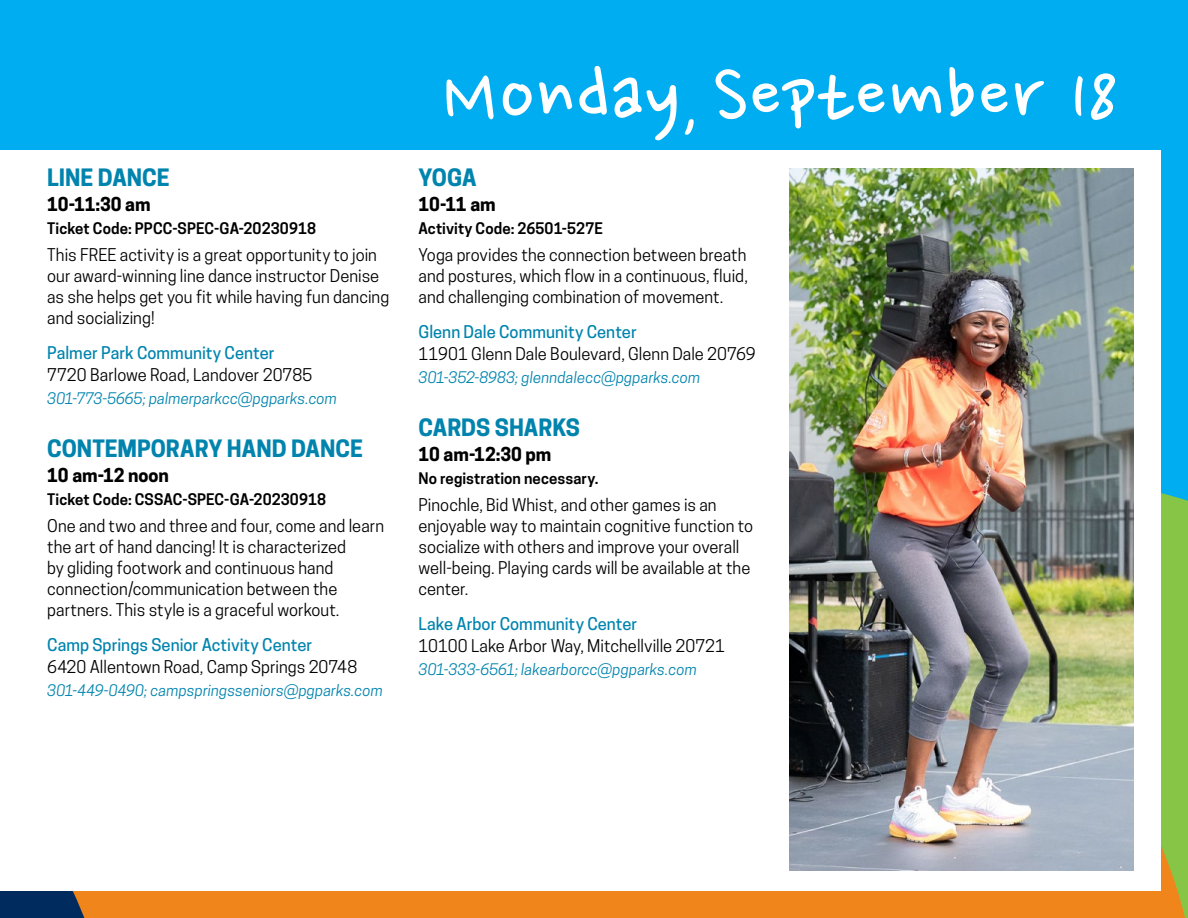
<style>
.page{position:relative;width:1188px;height:918px;background:#fff}
.page>*{position:absolute;margin:0;border:0;box-sizing:border-box;transform-origin:0 0}
.t1{font:90px "Nanum Pen";letter-spacing:.015em;color:#fff}
.t2{font:700 22.5px "Cooper Hewitt";color:#0084ae}
.t3{font:700 18px "Cooper Hewitt";letter-spacing:-.005em;color:#000}
.t4{font:16.5px/21px "Cooper Hewitt";color:#000}
.t5{font:500 16.5px "Cooper Hewitt";letter-spacing:.005em;color:#0084ae}
.t6{font:italic 15px "Cooper Hewitt";letter-spacing:.01em;color:#0084ae}
.t7{font:600 15px "Cooper Hewitt";letter-spacing:.005em;color:#000}
</style>
<div class="page">
<div style="left:1px;top:0;width:1187px;height:697px;background:#00adf1"></div>
<hr style="left:0;top:0;width:1px;height:697px;background:#00adf1">
<svg style="left:95px;top:526px;width:1093px;height:392px;background:#d69425"></svg>
<svg style="left:0;top:891px;width:95px;height:27px;background:#293a52"></svg>
<div style="left:0;top:150px;width:1161px;height:741px;background:#fff"></div>
<img style="left:790px;top:169px;width:344px;height:702px">
<h2 class="t2" style="left:47px;top:164px;width:124px">LINE DANCE</h2>
<p class="t3" style="left:47px;top:194px;width:105px">10-11:30 am</p>
<p class="t7" style="left:47px;top:219px;width:270px">Ticket Code: PPCC-SPEC-GA-20230918</p>
<p class="t4" style="left:47px;top:245px;width:344px">This FREE activity is a great opportunity to join our award-winning line dance instructor Denise as she helps get you fit while having fun dancing and socializing!</p>
<p class="t5" style="left:47px;top:343px;width:229px">Palmer Park Community Center</p>
<p class="t4" style="left:47px;top:365px;width:267px">7720 Barlowe Road, Landover 20785</p>
<p class="t6" style="left:47px;top:389px;width:291px">301-773-5665; palmerparkcc@pgparks.com</p>
<h2 class="t2" style="left:47px;top:435px;width:317px">CONTEMPORARY HAND DANCE</h2>
<p class="t3" style="left:47px;top:465px;width:123px">10 am-12 noon</p>
<p class="t7" style="left:47px;top:490px;width:280px">Ticket Code: CSSAC-SPEC-GA-20230918</p>
<p class="t4" style="left:47px;top:516px;width:338px">One and two and three and four, come and learn the art of hand dancing! It is characterized<br>by gliding footwork and continuous hand connection/communication between the partners. This style is a graceful workout.</p>
<p class="t5" style="left:47px;top:635px;width:267px">Camp Springs Senior Activity Center</p>
<p class="t4" style="left:47px;top:657px;width:312px">6420 Allentown Road, Camp Springs 20748</p>
<p class="t6" style="left:47px;top:681px;width:337px">301-449-0490; campspringsseniors@pgparks.com</p>
<h1 class="t1" style="left:442px;top:55px;width:677px">Monday, September 18</h1>
<h2 class="t2" style="left:418px;top:164px;width:60px">YOGA</h2>
<p class="t3" style="left:418px;top:194px;width:79px">10-11 am</p>
<p class="t7" style="left:418px;top:219px;width:186px">Activity Code: 26501-527E</p>
<p class="t4" style="left:418px;top:245px;width:331px;text-align:justify">Yoga provides the connection between breath and postures, which flow in a continuous, fluid, and challenging combination of movement.</p>
<p class="t5" style="left:418px;top:322px;width:220px">Glenn Dale Community Center</p>
<p class="t4" style="left:418px;top:344px;width:339px">11901 Glenn Dale Boulevard, Glenn Dale 20769</p>
<p class="t6" style="left:418px;top:368px;width:283px">301-352-8983; glenndalecc@pgparks.com</p>
<h2 class="t2" style="left:418px;top:414px;width:163px">CARDS SHARKS</h2>
<p class="t3" style="left:418px;top:444px;width:134px">10 am-12:30 pm</p>
<p class="t7" style="left:418px;top:469px;width:181px">No registration necessary.</p>
<p class="t4" style="left:418px;top:495px;width:336px">Pinochle, Bid Whist, and other games is an enjoyable way to maintain cognitive function to socialize with others and improve your overall well-being. Playing cards will be available at the center.</p>
<p class="t5" style="left:418px;top:614px;width:220px">Lake Arbor Community Center</p>
<p class="t4" style="left:418px;top:636px;width:308px">10100 Lake Arbor Way, Mitchellville 20721</p>
<p class="t6" style="left:418px;top:660px;width:280px">301-333-6561; lakearborcc@pgparks.com</p>
</div>
